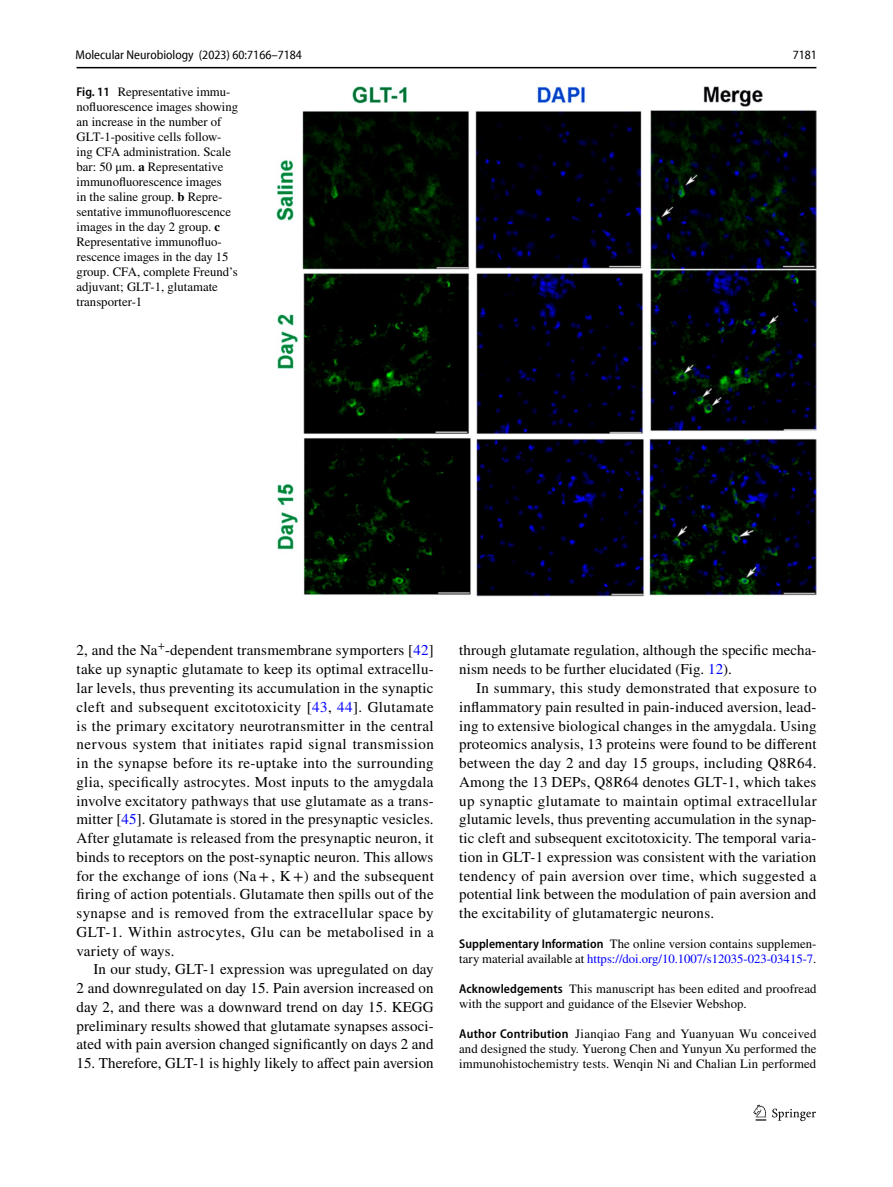
<style>
.page{position:relative;width:893px;height:1187px;background:#fff}
.page>*{position:absolute;margin:0;border:0;box-sizing:border-box;transform-origin:0 0}
.t1{font:15px/18.8px "STIX";letter-spacing:.005em;color:#000;text-align:justify}
.t2{font:12.75px/15px "STIX";color:#000}
.t3{font:semi-condensed 12.75px "Myriad Pro Unic";color:#000}
.s1{font-family:"Myriad Pro";font-weight:600;font-stretch:semi-condensed}
.s2{font-weight:700}
.s3{color:#00f}
</style>
<div class="page">
<hr style="left:77px;top:67px;width:739px;height:1px;background:#000">
<img style="left:276px;top:87px;width:540px;height:509px">
<svg style="left:753px;top:1104px;width:13px;height:16px"></svg>
<svg style="left:772px;top:1108px;width:44px;height:12px"></svg>
<p class="t3" style="left:76px;top:50px;width:228px">Molecular Neurobiology (2023) 60:7166–7184</p>
<p class="t3" style="left:793px;top:50px;width:26px">7181</p>
<p class="t2" style="left:77px;top:85px;width:163px"><span class="s1">Fig. 11</span> Representative immu&shy;nofluorescence images showing an increase in the number of<br>GLT-1-positive cells follow&shy;ing CFA administration. Scale bar: 50 μm. <span class="s2">a</span> Representative immunofluorescence images<br>in the saline group. <span class="s2">b</span> Repre&shy;sentative immunofluorescence images in the day 2 group. <span class="s2">c<br></span>Representative immunofluo&shy;rescence images in the day 15 group. CFA, complete Freund’s adjuvant; GLT-1, glutamate transporter-1</p>
<p class="t1" style="left:77px;top:642px;width:359px">2, and the Na<sup>+</sup>-dependent transmembrane symporters [<span class="s3">42</span>] take up synaptic glutamate to keep its optimal extracellu&shy;lar levels, thus preventing its accumulation in the synaptic cleft and subsequent excitotoxicity [<span class="s3">43</span>, <span class="s3">44</span>]. Glutamate is the primary excitatory neurotransmitter in the central nervous system that initiates rapid signal transmission in the synapse before its re-uptake into the surrounding glia, specifically astrocytes. Most inputs to the amygdala involve excitatory pathways that use glutamate as a trans&shy;mitter [<span class="s3">45</span>]. Glutamate is stored in the presynaptic vesicles.<br>After glutamate is released from the presynaptic neuron, it binds to receptors on the post-synaptic neuron. This allows for the exchange of ions (Na+, K +) and the subsequent firing of action potentials. Glutamate then spills out of the synapse and is removed from the extracellular space by GLT-1. Within astrocytes, Glu can be metabolised in a variety of ways.</p>
<p class="t1" style="left:77px;top:960px;width:359px;text-indent:17px">In our study, GLT-1 expression was upregulated on day 2 and downregulated on day 15. Pain aversion increased on day 2, and there was a downward trend on day 15. KEGG preliminary results showed that glutamate synapses associ&shy;ated with pain aversion changed significantly on days 2 and</p>
<p class="t1" style="left:77px;top:1054px;width:359px">15. Therefore, GLT-1 is highly likely to affect pain aversion</p>
<p class="t1" style="left:459px;top:642px;width:359px">through glutamate regulation, although the specific mecha&shy;nism needs to be further elucidated (Fig. <span class="s3">12</span>).</p>
<p class="t1" style="left:459px;top:679px;width:359px;text-indent:17px">In summary, this study demonstrated that exposure to inflammatory pain resulted in pain-induced aversion, lead&shy;ing to extensive biological changes in the amygdala. Using proteomics analysis, 13 proteins were found to be different between the day 2 and day 15 groups, including Q8R64.<br>Among the 13 DEPs, Q8R64 denotes GLT-1, which takes up synaptic glutamate to maintain optimal extracellular glutamic levels, thus preventing accumulation in the synap&shy;tic cleft and subsequent excitotoxicity. The temporal varia&shy;tion in GLT-1 expression was consistent with the variation tendency of pain aversion over time, which suggested a potential link between the modulation of pain aversion and the excitability of glutamatergic neurons.</p>
<p class="t2" style="left:459px;top:937px;width:359px"><span class="s1">Supplementary Information</span> The online version contains supplemen&shy;tary material available at <span class="s3">https://doi.org/10.1007/s12035-023-03415-7</span>.</p>
<p class="t2" style="left:459px;top:982px;width:359px"><span class="s1">Acknowledgements</span> This manuscript has been edited and proofread with the support and guidance of the Elsevier Webshop.</p>
<p class="t2" style="left:459px;top:1027px;width:359px;text-align:justify"><span class="s1">Author Contribution</span> Jianqiao Fang and Yuanyuan Wu conceived and designed the study. Yuerong Chen and Yunyun Xu performed the immunohistochemistry tests. Wenqin Ni and Chalian Lin performed</p>
</div>
